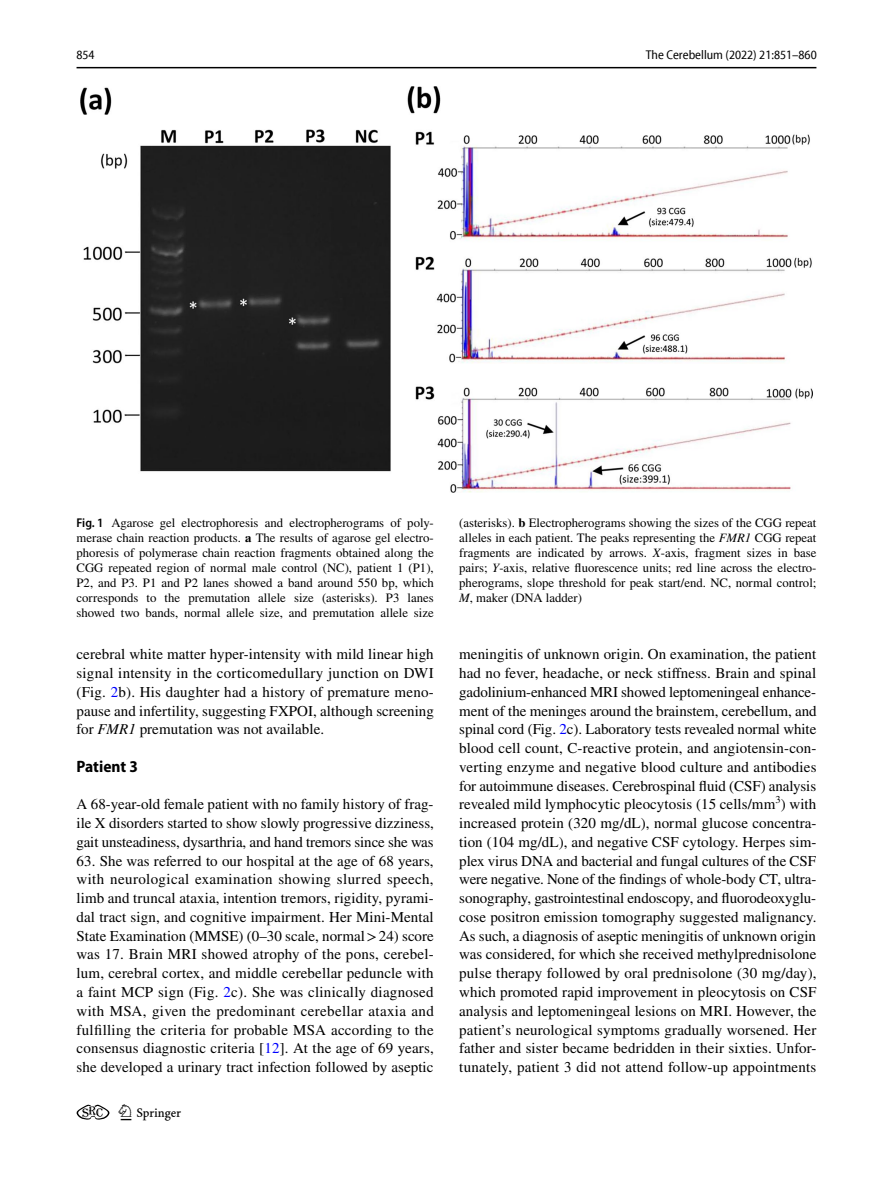
<style>
.page{position:relative;width:893px;height:1187px;background:#fff}
.page>*{position:absolute;margin:0;border:0;box-sizing:border-box;transform-origin:0 0}
.t1{font:22.5px "Springnew Regular 2";color:#000}
.t2{font:700 semi-condensed 16.5px "Myriad Pro";letter-spacing:-.005em;color:#000}
.t3{font:15px/18.8px "STIX";letter-spacing:.005em;color:#000;text-align:justify}
.t4{font:12.75px/15px "STIX";color:#000;text-align:justify}
.t5{font:semi-condensed 12.75px "Myriad Pro Unic";color:#000}
.s1{font-family:"Myriad Pro";font-weight:600;font-stretch:semi-condensed}
.s2{font-weight:700}
.s3{font-style:italic}
.s4{color:#00f}
</style>
<div class="page">
<hr style="left:77px;top:67px;width:739px;height:1px;background:#000">
<svg style="left:77px;top:1104px;width:33px;height:15px"></svg>
<img style="left:81px;top:87px;width:731px;height:405px">
<p class="t5" style="left:77px;top:50px;width:20px">854</p>
<p class="t5" style="left:646px;top:50px;width:172px">The Cerebellum (2022) 21:851–860</p>
<p class="t4" style="left:77px;top:516px;width:359px"><span class="s1">Fig. 1</span> Agarose gel electrophoresis and electropherograms of poly&shy;merase chain reaction products. <span class="s2">a</span> The results of agarose gel electro&shy;phoresis of polymerase chain reaction fragments obtained along the CGG repeated region of normal male control (NC), patient 1 (P1), P2, and P3. P1 and P2 lanes showed a band around 550 bp, which corresponds to the premutation allele size (asterisks). P3 lanes showed two bands, normal allele size, and premutation allele size</p>
<p class="t4" style="left:459px;top:516px;width:359px">(asterisks). <span class="s2">b</span> Electropherograms showing the sizes of the CGG repeat alleles in each patient. The peaks representing the <span class="s3">FMR1</span> CGG repeat fragments are indicated by arrows. <span class="s3">X</span>-axis, fragment sizes in base pairs; <span class="s3">Y</span>-axis, relative fluorescence units; red line across the electro&shy;pherograms, slope threshold for peak start/end. NC, normal control; <span class="s3">M</span>, maker (DNA ladder)</p>
<p class="t3" style="left:77px;top:646px;width:359px">cerebral white matter hyper-intensity with mild linear high signal intensity in the corticomedullary junction on DWI (Fig. <span class="s4">2</span>b). His daughter had a history of premature meno&shy;pause and infertility, suggesting FXPOI, although screening for <span class="s3">FMR1</span> premutation was not available.</p>
<p class="t2" style="left:77px;top:757px;width:63px">Patient 3</p>
<p class="t3" style="left:77px;top:796px;width:359px">A 68-year-old female patient with no family history of frag&shy;ile X disorders started to show slowly progressive dizziness, gait unsteadiness, dysarthria, and hand tremors since she was</p>
<p class="t3" style="left:77px;top:852px;width:359px">63. She was referred to our hospital at the age of 68 years, with neurological examination showing slurred speech, limb and truncal ataxia, intention tremors, rigidity, pyrami&shy;dal tract sign, and cognitive impairment. Her Mini-Mental State Examination (MMSE) (0–30 scale, normal&gt;24) score was 17. Brain MRI showed atrophy of the pons, cerebel&shy;lum, cerebral cortex, and middle cerebellar peduncle with a faint MCP sign (Fig. <span class="s4">2</span>c). She was clinically diagnosed with MSA, given the predominant cerebellar ataxia and fulfilling the criteria for probable MSA according to the consensus diagnostic criteria [<span class="s4">12</span>]. At the age of 69 years, she developed a urinary tract infection followed by aseptic</p>
<h1 class="t1" style="left:121px;top:1104px;width:62px">1 3</h1>
<p class="t3" style="left:459px;top:646px;width:359px">meningitis of unknown origin. On examination, the patient had no fever, headache, or neck stiffness. Brain and spinal gadolinium-enhanced MRI showed leptomeningeal enhance&shy;ment of the meninges around the brainstem, cerebellum, and spinal cord (Fig. <span class="s4">2</span>c). Laboratory tests revealed normal white blood cell count, C-reactive protein, and angiotensin-con&shy;verting enzyme and negative blood culture and antibodies for autoimmune diseases. Cerebrospinal fluid (CSF) analysis revealed mild lymphocytic pleocytosis (15 cells/mm<sup>3</sup>) with increased protein (320 mg/dL), normal glucose concentra&shy;tion (104 mg/dL), and negative CSF cytology. Herpes sim&shy;plex virus DNA and bacterial and fungal cultures of the CSF were negative. None of the findings of whole-body CT, ultra&shy;sonography, gastrointestinal endoscopy, and fluorodeoxyglu&shy;cose positron emission tomography suggested malignancy.<br>As such, a diagnosis of aseptic meningitis of unknown origin was considered, for which she received methylprednisolone pulse therapy followed by oral prednisolone (30 mg/day), which promoted rapid improvement in pleocytosis on CSF analysis and leptomeningeal lesions on MRI. However, the patient’s neurological symptoms gradually worsened. Her father and sister became bedridden in their sixties. Unfor&shy;tunately, patient 3 did not attend follow-up appointments</p>
</div>
